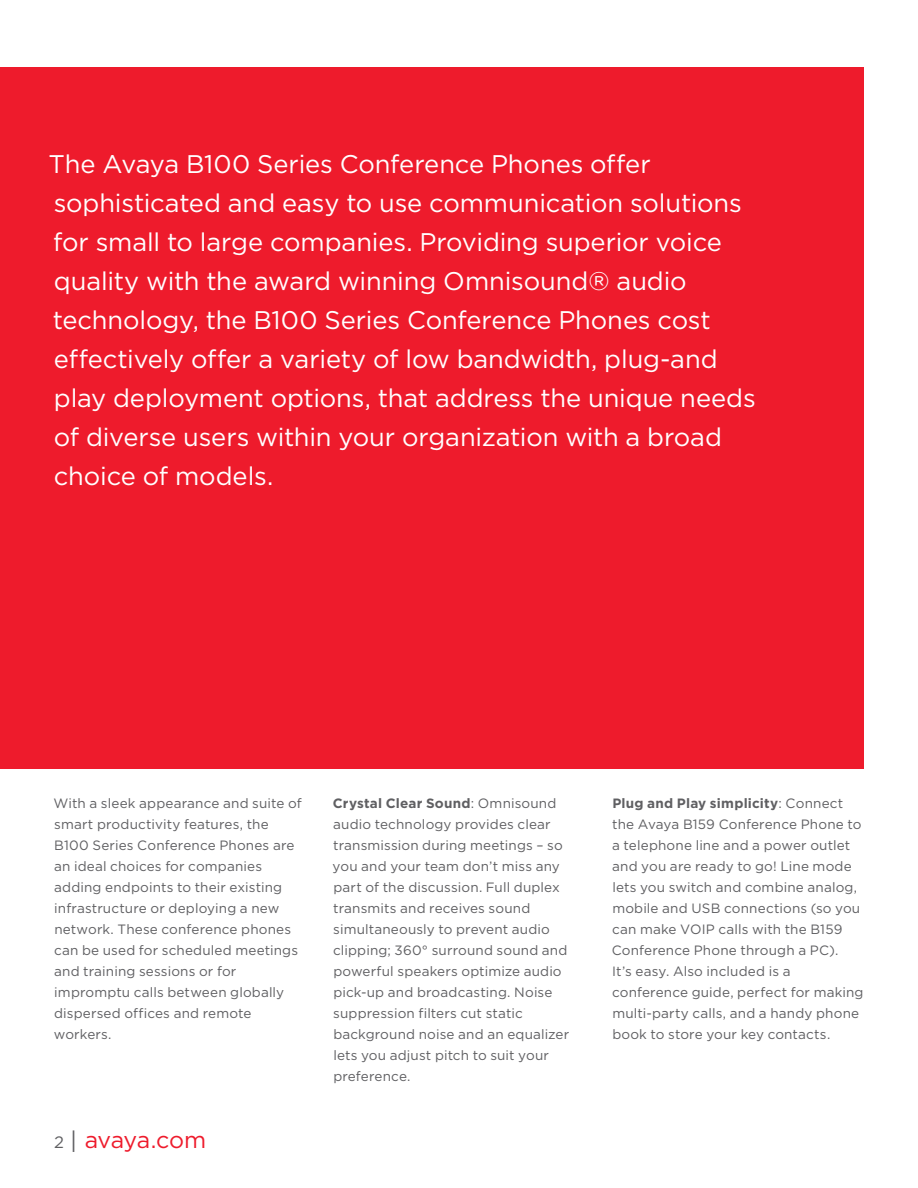
<style>
.page{position:relative;width:918px;height:1188px;background:#fff}
.page>*{position:absolute;margin:0;border:0;box-sizing:border-box;transform-origin:0 0}
.Overview_Subtitle{font:25.5px/39px "Gotham";letter-spacing:-.005em;color:#fff}
.page_number{font:23.25px "Gotham";letter-spacing:-.015em;color:#ee1b2c}
.Body_copy_2{font:13.5px/21px "Gotham";letter-spacing:.01em;color:#5f5f62}
.s1{font-weight:700}
.s2{font-size:16.5px;color:#5f5f62}
.s3{color:#5f5f62}
</style>
<div class="page">
<div style="left:0;top:68px;width:864px;height:702px;background:#ee1b2c"></div>
<p class="Overview_Subtitle" style="left:49px;top:144px;width:709px">The Avaya B100 Series Conference Phones offer sophisticated and easy to use communication solutions for small to large companies. Providing superior voice quality with the award winning Omnisound® audio technology, the B100 Series Conference Phones cost effectively offer a variety of low bandwidth, plug-and play deployment options, that address the unique needs of diverse users within your organization with a broad choice of models.</p>
<p class="Body_copy_2" style="left:53px;top:792px;width:250px">With a sleek appearance and suite of smart productivity features, the<br>B100 Series Conference Phones are an ideal choices for companies adding endpoints to their existing infrastructure or deploying a new network. These conference phones can be used for scheduled meetings and training sessions or for impromptu calls between globally dispersed offices and remote workers.</p>
<p class="Body_copy_2" style="left:333px;top:792px;width:238px"><span class="s1">Crystal Clear Sound</span>: Omnisound audio technology provides clear transmission during meetings – so you and your team don’t miss any part of the discussion. Full duplex transmits and receives sound simultaneously to prevent audio clipping; 360° surround sound and powerful speakers optimize audio pick-up and broadcasting. Noise suppression filters cut static background noise and an equalizer lets you adjust pitch to suit your preference.</p>
<p class="Body_copy_2" style="left:612px;top:792px;width:253px"><span class="s1">Plug and Play simplicity</span>: Connect the Avaya B159 Conference Phone to a telephone line and a power outlet and you are ready to go! Line mode lets you switch and combine analog, mobile and USB connections (so you can make VOIP calls with the B159<br>Conference Phone through a PC).<br>It’s easy. Also included is a conference guide, perfect for making multi-party calls, and a handy phone book to store your key contacts.</p>
<p class="page_number" style="left:54px;top:1126px;width:154px"><span class="s2">2</span> <span class="s3">|</span> avaya.com</p>
</div>
